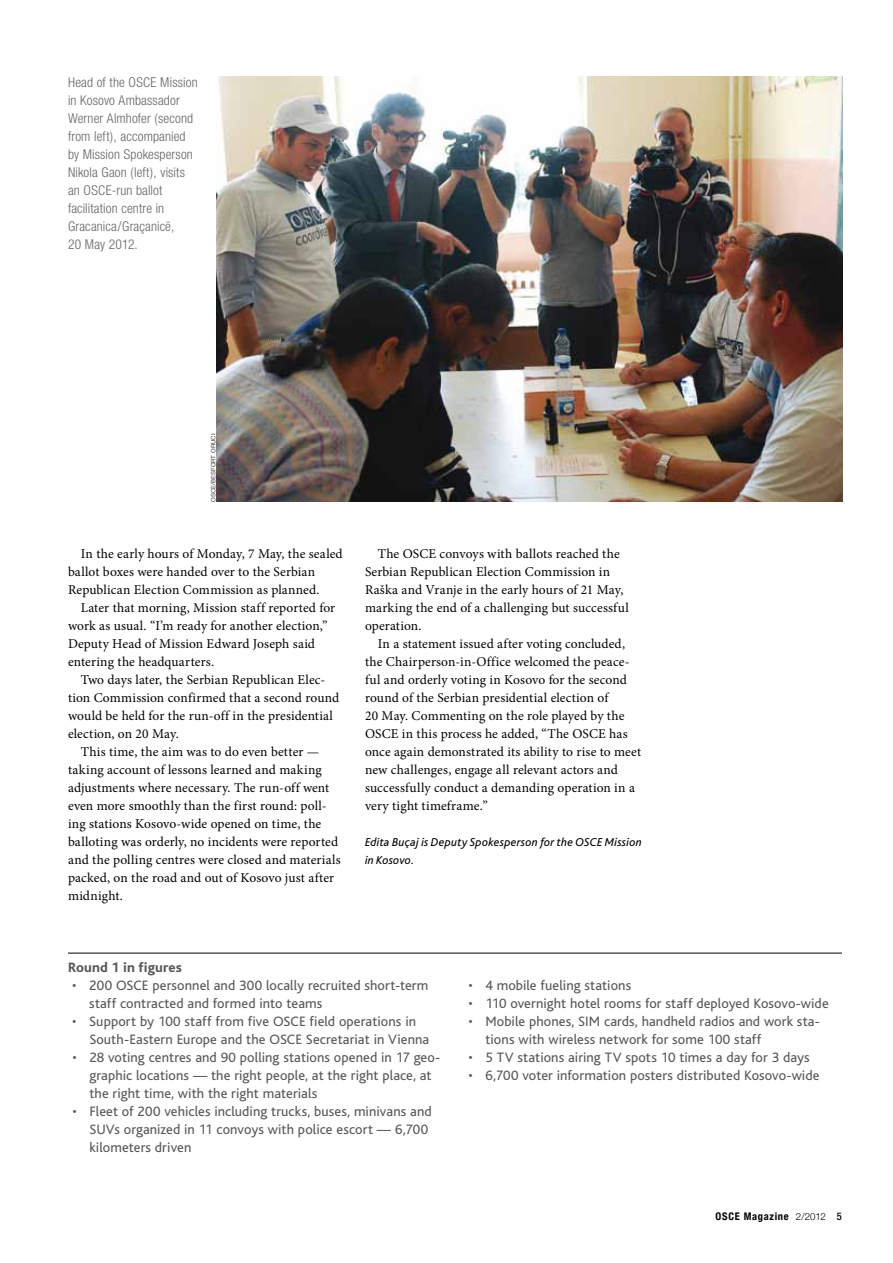
<style>
.page{position:relative;width:893px;height:1263px;background:#fff}
.page>*{position:absolute;margin:0;border:0;box-sizing:border-box;transform-origin:0 0}
.t1{font:14.25px/18px "Bliss";letter-spacing:.005em;color:#58585a}
.t2{font:800 14.25px "Bliss";letter-spacing:.01em;color:#58585a}
.t3{font:13.5px/18px "Minion Pro";letter-spacing:.005em;color:#000}
.t4{font:300 condensed 13.5px/18px "Helvetica Neue";letter-spacing:.01em;color:#646567}
.t5{font:italic 12px/18px "Bliss";letter-spacing:.015em;color:#000}
.t6{font:700 condensed 10.5px "Helvetica Neue";letter-spacing:.07em;color:#000}
.t7{font:6px "Helvetica";color:#3e3d40}
.s1{font-weight:300;font-stretch:normal;font-size:9.75px}
.s2{font-weight:500}
</style>
<div class="page">
<img style="left:217px;top:77px;width:625px;height:425px">
<hr style="left:68px;top:953px;width:774px;height:1px;background:#000">
<p class="t4" style="left:68px;top:73px;width:131px">Head of the OSCE Mission in Kosovo Ambassador<br>Werner Almhofer (second from left), accompanied by Mission Spokesperson<br>Nikola Gaon (left), visits an OSCE-run ballot facilitation centre in<br>Gracanica/Graçanicë,<br>20 May 2012.</p>
<p class="t7" style="left:209px;top:502px;width:69px;rotate:-90deg">OSCE/Besfort Oruci</p>
<p class="t3" style="left:68px;top:545px;width:276px;text-indent:13px">In the early hours of Monday, 7 May, the sealed ballot boxes were handed over to the Serbian<br>Republican Election Commission as planned.</p>
<p class="t3" style="left:68px;top:599px;width:269px;text-indent:13px">Later that morning, Mission staff reported for work as usual. “I’m ready for another election,” Deputy Head of Mission Edward Joseph said entering the headquarters.</p>
<p class="t3" style="left:68px;top:671px;width:273px;text-indent:13px">Two days later, the Serbian Republican Elec&shy;tion Commission confirmed that a second round would be held for the run-off in the presidential election, on 20 May.</p>
<p class="t3" style="left:68px;top:743px;width:274px;text-indent:13px">This time, the aim was to do even better — taking account of lessons learned and making adjustments where necessary. The run-off went even more smoothly than the first round: poll&shy;ing stations Kosovo-wide opened on time, the balloting was orderly, no incidents were reported and the polling centres were closed and materials packed, on the road and out of Kosovo just after midnight.</p>
<p class="t3" style="left:365px;top:545px;width:265px;text-indent:13px">The OSCE convoys with ballots reached the Serbian Republican Election Commission in Raška and Vranje in the early hours of 21 May, marking the end of a challenging but successful operation.</p>
<p class="t3" style="left:365px;top:635px;width:278px;text-indent:13px">In a statement issued after voting concluded, the Chairperson-in-Office welcomed the peace&shy;ful and orderly voting in Kosovo for the second round of the Serbian presidential election of<br>20 May. Commenting on the role played by the OSCE in this process he added, “The OSCE has once again demonstrated its ability to rise to meet new challenges, engage all relevant actors and successfully conduct a demanding operation in a very tight timeframe.”</p>
<p class="t5" style="left:365px;top:833px;width:278px">Edita Buçaj is Deputy Spokesperson for the OSCE Mission in Kosovo.</p>
<p class="t2" style="left:68px;top:960px;width:115px">Round 1 in figures</p>
<p class="t1" style="left:89px;top:977px;width:341px;text-indent:-17px">• 200 OSCE personnel and 300 locally recruited short-term staff contracted and formed into teams</p>
<p class="t1" style="left:89px;top:1013px;width:341px;text-indent:-17px">• Support by 100 staff from five OSCE field operations in<br>South-Eastern Europe and the OSCE Secretariat in Vienna</p>
<p class="t1" style="left:89px;top:1049px;width:352px;text-indent:-17px">• 28 voting centres and 90 polling stations opened in 17 geo&shy;graphic locations — the right people, at the right place, at the right time, with the right materials</p>
<p class="t1" style="left:89px;top:1103px;width:344px;text-indent:-17px">• Fleet of 200 vehicles including trucks, buses, minivans and<br>SUVs organized in 11 convoys with police escort — 6,700 kilometers driven</p>
<p class="t1" style="left:468px;top:977px;width:164px">• 4 mobile fueling stations</p>
<p class="t1" style="left:468px;top:995px;width:362px">• 110 overnight hotel rooms for staff deployed Kosovo-wide</p>
<p class="t1" style="left:485px;top:1013px;width:336px;text-indent:-17px">• Mobile phones, SIM cards, handheld radios and work sta&shy;tions with wireless network for some 100 staff</p>
<p class="t1" style="left:468px;top:1049px;width:343px">• 5 TV stations airing TV spots 10 times a day for 3 days</p>
<p class="t1" style="left:468px;top:1067px;width:352px">• 6,700 voter information posters distributed Kosovo-wide</p>
<p class="t6" style="left:716px;top:1210px;width:128px">OSCE Magazine <span class="s1">2/2012</span> <span class="s2">5</span></p>
</div>
